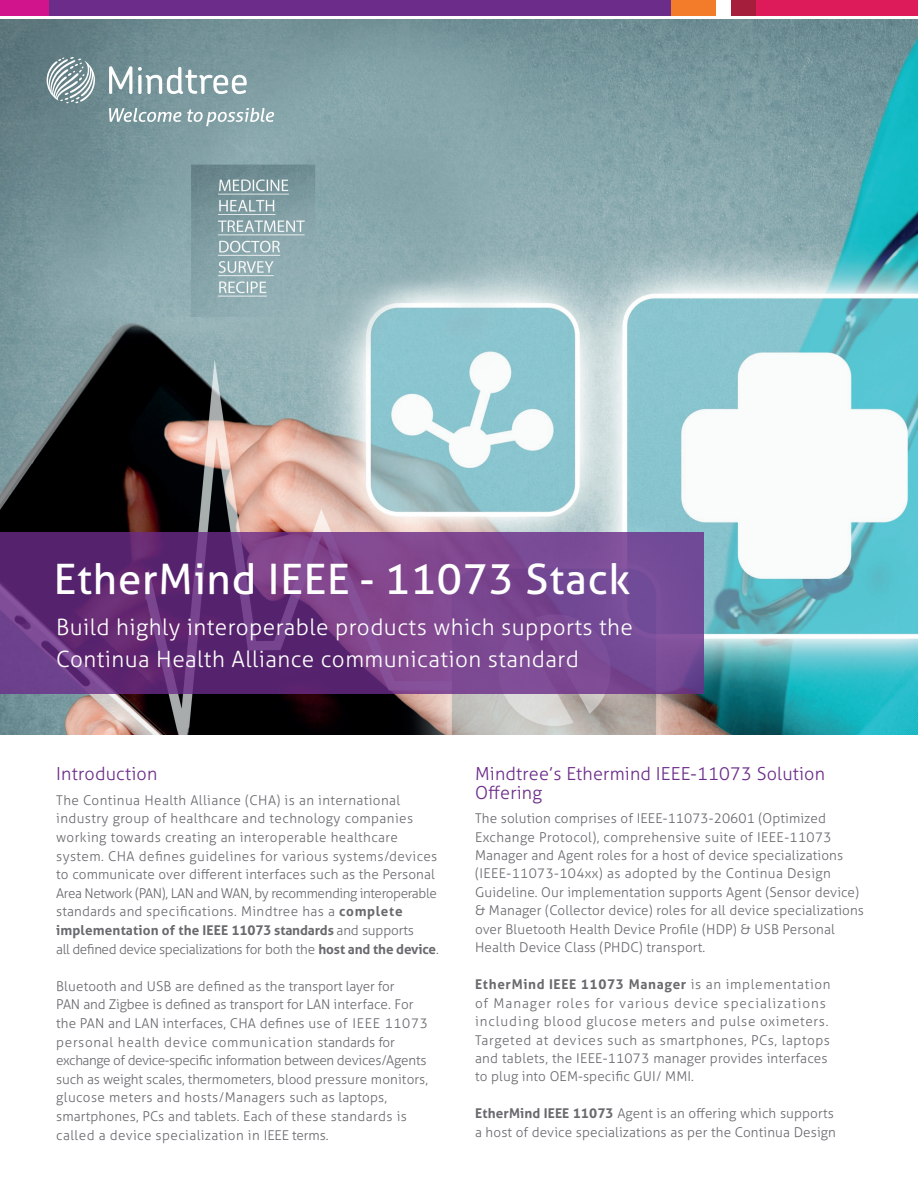
<style>
.page{position:relative;width:918px;height:1188px;background:#fff}
.page>*{position:absolute;margin:0;border:0;box-sizing:border-box;transform-origin:0 0}
.t1{font:42px "Aller Typo";letter-spacing:.02em;color:#fff}
.t2{font:300 22.5px/31.2px "Aller Typo";letter-spacing:.02em;color:#fff}
.t3{font:300 18px/18.5px "Aller Typo";letter-spacing:.01em;color:#6c2c89}
.t4{font:300 13.5px/18.6px "Aller Typo";letter-spacing:.01em;color:#686a6e}
.t5{font:300 13.5px/18.6px "Aller Typo";letter-spacing:.03em;color:#686a6e}
.t6{font:300 13.5px/18.5px "Aller Typo";letter-spacing:.04em;color:#686a6e}
.s1{font-weight:700}
</style>
<div class="page">
<img style="left:0;top:20px;width:918px;height:714px">
<div style="left:47px;top:0;width:625px;height:16px;background:#6c2c89"></div>
<div style="left:0;top:0;width:49px;height:16px;background:#d1148b"></div>
<div style="left:686px;top:0;width:224px;height:16px;background:#a51e3b"></div>
<div style="left:672px;top:0;width:59px;height:16px;background:#f37c2a"></div>
<div style="left:757px;top:0;width:161px;height:16px;background:#dd1b5b"></div>
<div style="left:717px;top:0;width:14px;height:16px;background:#fff"></div>
<svg style="left:47px;top:57px;width:44px;height:43px"></svg>
<svg style="left:109px;top:66px;width:138px;height:28px"></svg>
<svg style="left:109px;top:108px;width:165px;height:18px;background:#9cb3b7"></svg>
<svg style="left:0;top:533px;width:704px;height:161px;background:#6f3b85"></svg>
<h1 class="t1" style="left:54px;top:553px;width:578px">EtherMind IEEE - 11073 Stack</h1>
<h2 class="t2" style="left:56px;top:612px;width:578px">Build highly interoperable products which supports the<br>Continua Health Alliance communication standard</h2>
<h3 class="t3" style="left:56px;top:765px;width:103px">Introduction</h3>
<p class="t5" style="left:56px;top:791px;width:384px">The Continua Health Alliance (CHA) is an international industry group of healthcare and technology companies working towards creating an interoperable healthcare system. CHA defines guidelines for various systems/devices to communicate over different interfaces such as the Personal Area Network (PAN), LAN and WAN, by recommending interoperable standards and specifications. Mindtree has a <span class="s1">complete implementation of the IEEE 11073 standards</span> and supports<br>all defined device specializations for both the <span class="s1">host and the device</span>.</p>
<p class="t4" style="left:56px;top:977px;width:374px">Bluetooth and USB are defined as the transport layer for<br>PAN and Zigbee is defined as transport for LAN interface. For the PAN and LAN interfaces, CHA defines use of IEEE 11073 personal health device communication standards for exchange of device-specific information between devices/Agents such as weight scales, thermometers, blood pressure monitors, glucose meters and hosts/Managers such as laptops, smartphones, PCs and tablets. Each of these standards is called a device specialization in IEEE terms.</p>
<h3 class="t3" style="left:475px;top:765px;width:352px">Mindtree’s Ethermind IEEE-11073 Solution<br>Offering</h3>
<p class="t4" style="left:475px;top:809px;width:391px">The solution comprises of IEEE-11073-20601 (Optimized Exchange Protocol), comprehensive suite of IEEE-11073<br>Manager and Agent roles for a host of device specializations (IEEE-11073-104xx) as adopted by the Continua Design Guideline. Our implementation supports Agent (Sensor device) &amp; Manager (Collector device) roles for all device specializations over Bluetooth Health Device Profile (HDP) &amp; USB Personal Health Device Class (PHDC) transport.</p>
<p class="t6" style="left:475px;top:975px;width:357px"><span class="s1">EtherMind IEEE 11073 Manager</span> is an implementation of Manager roles for various device specializations including blood glucose meters and pulse oximeters.<br>Targeted at devices such as smartphones, PCs, laptops and tablets, the IEEE-11073 manager provides interfaces to plug into OEM-specific GUI/ MMI.</p>
<p class="t4" style="left:475px;top:1104px;width:362px"><span class="s1">EtherMind IEEE 11073</span> Agent is an offering which supports a host of device specializations as per the Continua Design</p>
</div>
